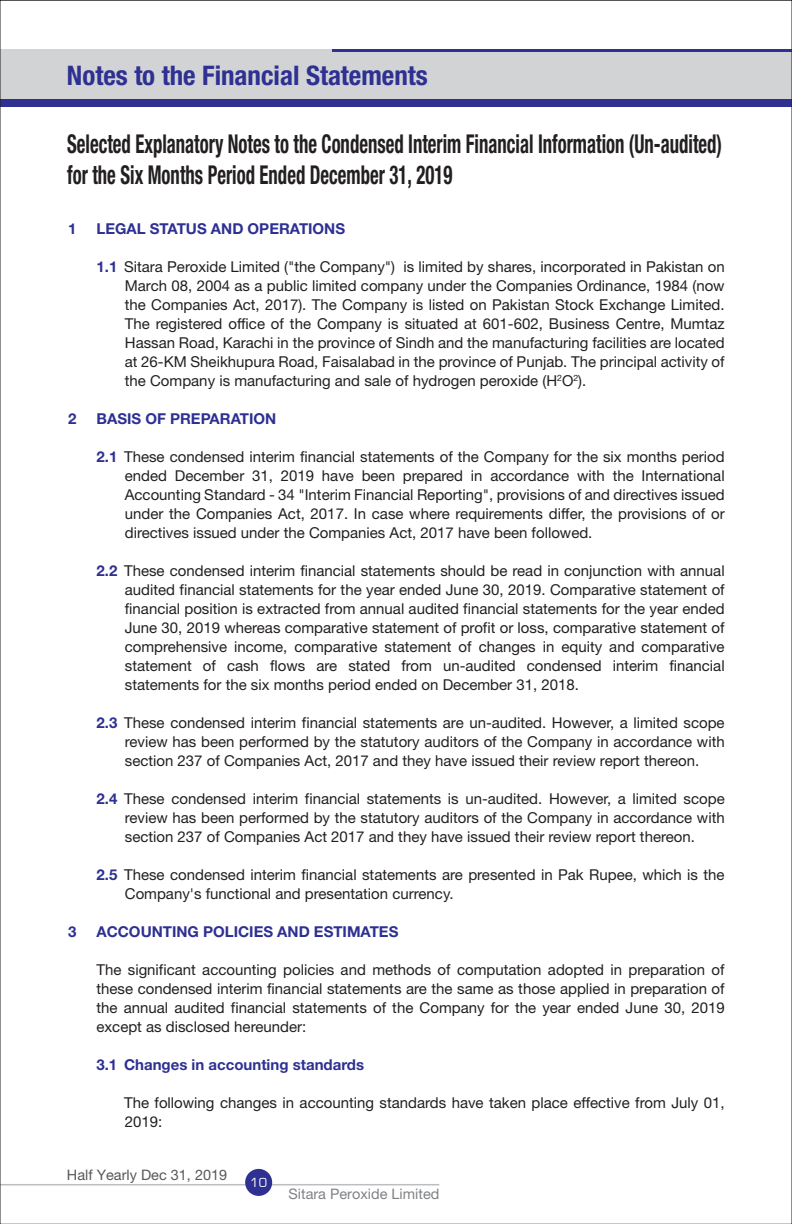
<style>
.page{position:relative;width:792px;height:1224px;background:#fff}
.page>*{position:absolute;margin:0;border:0;box-sizing:border-box;transform-origin:0 0}
.t1{font:700 condensed 27px "Helvetica Neue";color:#2e3092}
.t2{font:700 condensed 26px/31.2px "Helvetica Neue";color:#231f20;scale:.72 1}
.t3{font:15px/19px "Helvetica Neue";color:#231f20;text-align:justify}
.t4{font:700 15px "Helvetica Neue";color:#2e3092}
.t5{font:14.4px "Helvetica Neue";color:#808285}
.t6{font:14.4px "Helvetica Neue";color:#58595b}
.t7{font:13.6px "Eurostile";color:#fff}
.s1{font-weight:700;color:#2e3092}
</style>
<div class="page">
<div style="left:0;top:49px;width:792px;height:57px;background:#d1d3d4"></div>
<hr style="left:332px;top:49px;width:460px;height:3px;background:#2e3092">
<div style="left:0;top:99px;width:792px;height:7px;background:#2e3092"></div>
<hr style="left:0;top:1184px;width:439px;height:1px;background:#bcbec0">
<div style="left:245px;top:1169px;width:27px;height:27px;background:#2e3092;border-radius:50%"></div>
<h1 class="t1" style="left:67px;top:59px;width:362px">Notes to the Financial Statements</h1>
<h2 class="t2" style="left:67px;top:127px;width:911px">Selected Explanatory Notes to the Condensed Interim Financial Information (Un-audited) for the Six Months Period Ended December 31, 2019</h2>
<p class="t4" style="left:68px;top:219px;width:10px">1</p>
<p class="t4" style="left:97px;top:219px;width:250px">LEGAL STATUS AND OPERATIONS</p>
<p class="t3" style="left:125px;top:257px;width:601px;text-indent:-28px"><span class="s1">1.1</span> Sitara Peroxide Limited ("the Company") is limited by shares, incorporated in Pakistan on March 08, 2004 as a public limited company under the Companies Ordinance, 1984 (now the Companies Act, 2017). The Company is listed on Pakistan Stock Exchange Limited.<br>The registered office of the Company is situated at 601-602, Business Centre, Mumtaz Hassan Road, Karachi in the province of Sindh and the manufacturing facilities are located at 26-KM Sheikhupura Road, Faisalabad in the province of Punjab. The principal activity of the Company is manufacturing and sale of hydrogen peroxide (H<sup>2</sup>O<sup>2</sup>).</p>
<p class="t4" style="left:68px;top:409px;width:10px">2</p>
<p class="t4" style="left:97px;top:409px;width:181px">BASIS OF PREPARATION</p>
<p class="t3" style="left:125px;top:447px;width:601px;text-indent:-28px"><span class="s1">2.1</span> These condensed interim financial statements of the Company for the six months period ended December 31, 2019 have been prepared in accordance with the International Accounting Standard - 34 "Interim Financial Reporting", provisions of and directives issued under the Companies Act, 2017. In case where requirements differ, the provisions of or directives issued under the Companies Act, 2017 have been followed.</p>
<p class="t3" style="left:125px;top:561px;width:601px;text-indent:-28px"><span class="s1">2.2</span> These condensed interim financial statements should be read in conjunction with annual audited financial statements for the year ended June 30, 2019. Comparative statement of financial position is extracted from annual audited financial statements for the year ended June 30, 2019 whereas comparative statement of profit or loss, comparative statement of comprehensive income, comparative statement of changes in equity and comparative statement of cash flows are stated from un-audited condensed interim financial statements for the six months period ended on December 31, 2018.</p>
<p class="t3" style="left:125px;top:713px;width:601px;text-indent:-28px"><span class="s1">2.3</span> These condensed interim financial statements are un-audited. However, a limited scope review has been performed by the statutory auditors of the Company in accordance with section 237 of Companies Act, 2017 and they have issued their review report thereon.</p>
<p class="t3" style="left:125px;top:789px;width:601px;text-indent:-28px"><span class="s1">2.4</span> These condensed interim financial statements is un-audited. However, a limited scope review has been performed by the statutory auditors of the Company in accordance with section 237 of Companies Act 2017 and they have issued their review report thereon.</p>
<p class="t3" style="left:125px;top:865px;width:601px;text-indent:-28px"><span class="s1">2.5</span> These condensed interim financial statements are presented in Pak Rupee, which is the<br>Company's functional and presentation currency.</p>
<p class="t4" style="left:68px;top:922px;width:10px">3</p>
<p class="t4" style="left:96px;top:922px;width:303px">ACCOUNTING POLICIES AND ESTIMATES</p>
<p class="t3" style="left:96px;top:960px;width:630px">The significant accounting policies and methods of computation adopted in preparation of these condensed interim financial statements are the same as those applied in preparation of the annual audited financial statements of the Company for the year ended June 30, 2019 except as disclosed hereunder:</p>
<p class="t4" style="left:96px;top:1056px;width:269px">3.1 Changes in accounting standards</p>
<p class="t3" style="left:124px;top:1093px;width:602px">The following changes in accounting standards have taken place effective from July 01,<br>2019:</p>
<p class="t6" style="left:67px;top:1166px;width:162px">Half Yearly Dec 31, 2019</p>
<p class="t7" style="left:250px;top:1175px;width:18px">10</p>
<p class="t5" style="left:289px;top:1185px;width:152px">Sitara Peroxide Limited</p>
</div>
